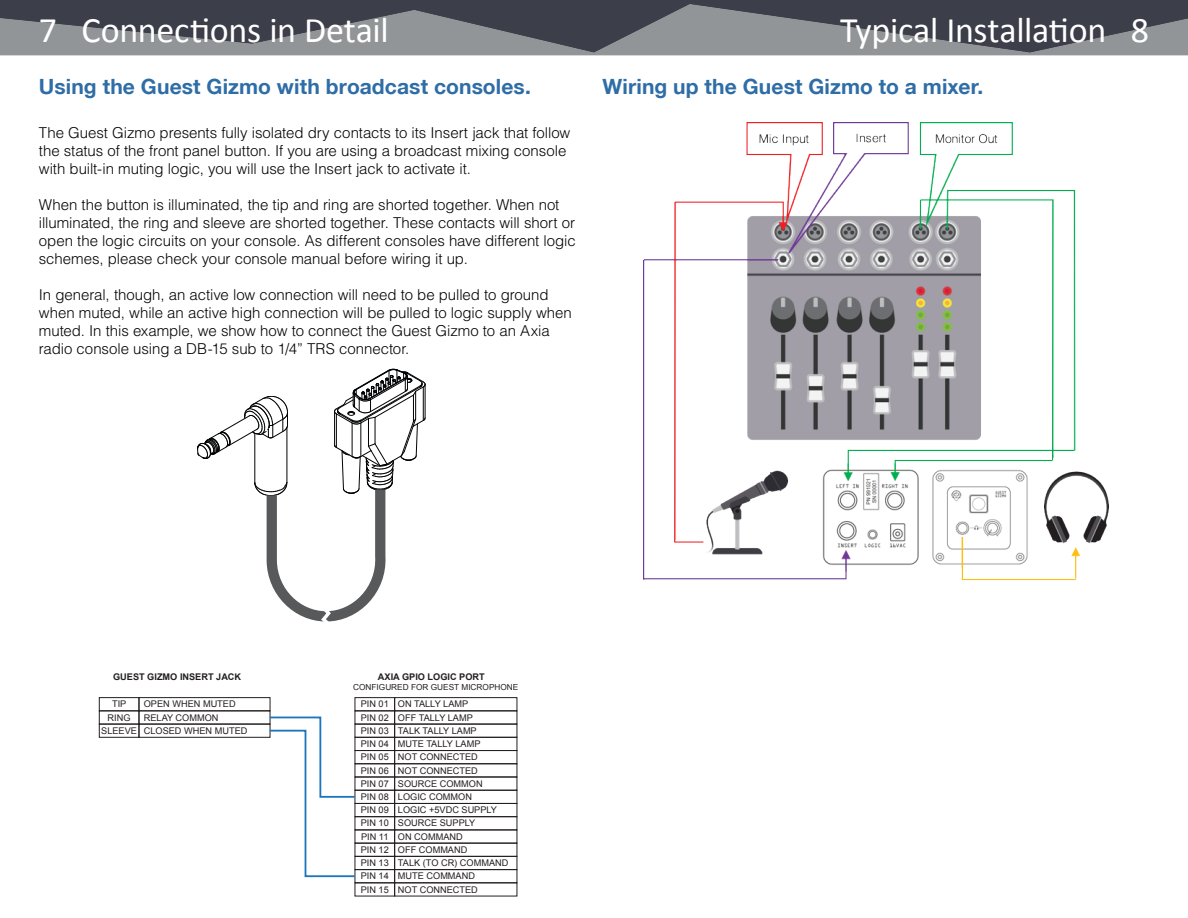
<style>
.page{position:relative;width:1188px;height:918px;background:#fff}
.page>*{position:absolute;margin:0;border:0;box-sizing:border-box;transform-origin:0 0}
.Page_Header{font:36px "Calibri";letter-spacing:-.01em;color:#fff}
.Section_Header{font:700 21px "Helvetica Neue LT";letter-spacing:.005em;color:#2e6da6}
.t1{font:300 15px/18px "Helvetica";letter-spacing:-.005em;color:#020304}
.t2{font:9.15px/13.2px "Arial";color:#231f20}
.t3{font:700 9.15px "Arial";color:#231f20}
.t4{font:8.25px "Arial";color:#231f20}
</style>
<div class="page">
<hr style="left:0;top:0;width:1188px;height:4px;background:#3c3e49">
<svg style="left:0;top:4px;width:1188px;height:51px;background:#66686f"></svg>
<img style="left:644px;top:123px;width:464px;height:458px">
<svg style="left:197px;top:369px;width:229px;height:253px"></svg>
<div style="left:139px;top:697px;width:131px;height:14px;border:1px solid #231f20"></div>
<div style="left:99px;top:697px;width:40px;height:14px;border:1px solid #231f20"></div>
<div style="left:139px;top:724px;width:131px;height:14px;border:1px solid #231f20"></div>
<div style="left:99px;top:724px;width:40px;height:14px;border:1px solid #231f20"></div>
<div style="left:394px;top:697px;width:123px;height:14px;border:1px solid #231f20"></div>
<div style="left:355px;top:697px;width:40px;height:14px;border:1px solid #231f20"></div>
<div style="left:394px;top:724px;width:123px;height:14px;border:1px solid #231f20"></div>
<div style="left:355px;top:724px;width:40px;height:14px;border:1px solid #231f20"></div>
<div style="left:394px;top:737px;width:123px;height:14px;border:1px solid #231f20"></div>
<div style="left:355px;top:737px;width:40px;height:14px;border:1px solid #231f20"></div>
<div style="left:394px;top:750px;width:123px;height:14px;border:1px solid #231f20"></div>
<div style="left:355px;top:750px;width:40px;height:14px;border:1px solid #231f20"></div>
<div style="left:394px;top:764px;width:123px;height:13px;border:1px solid #231f20"></div>
<div style="left:355px;top:763px;width:40px;height:14px;border:1px solid #231f20"></div>
<div style="left:394px;top:777px;width:123px;height:13px;border:1px solid #231f20"></div>
<div style="left:355px;top:777px;width:40px;height:13px;border:1px solid #231f20"></div>
<div style="left:394px;top:790px;width:123px;height:14px;border:1px solid #231f20"></div>
<div style="left:355px;top:790px;width:40px;height:14px;border:1px solid #231f20"></div>
<div style="left:394px;top:803px;width:123px;height:14px;border:1px solid #231f20"></div>
<div style="left:355px;top:803px;width:40px;height:14px;border:1px solid #231f20"></div>
<div style="left:394px;top:816px;width:123px;height:14px;border:1px solid #231f20"></div>
<div style="left:355px;top:816px;width:40px;height:14px;border:1px solid #231f20"></div>
<div style="left:394px;top:843px;width:123px;height:14px;border:1px solid #231f20"></div>
<div style="left:355px;top:843px;width:40px;height:14px;border:1px solid #231f20"></div>
<div style="left:394px;top:856px;width:123px;height:14px;border:1px solid #231f20"></div>
<div style="left:355px;top:856px;width:40px;height:14px;border:1px solid #231f20"></div>
<div style="left:394px;top:869px;width:123px;height:14px;border:1px solid #231f20"></div>
<div style="left:355px;top:869px;width:40px;height:14px;border:1px solid #231f20"></div>
<svg style="left:268px;top:716px;width:89px;height:162px"></svg>
<p class="Page_Header" style="left:39px;top:5px;width:351px">7 Connections in Detail</p>
<p class="Page_Header" style="left:840px;top:5px;width:310px">Typical Installation 8</p>
<p class="Section_Header" style="left:39px;top:74px;width:494px">Using the Guest Gizmo with broadcast consoles.</p>
<p class="t1" style="left:39px;top:123px;width:533px">The Guest Gizmo presents fully isolated dry contacts to its Insert jack that follow the status of the front panel button. If you are using a broadcast mixing console with built-in muting logic, you will use the Insert jack to activate it.</p>
<p class="t1" style="left:39px;top:195px;width:538px">When the button is illuminated, the tip and ring are shorted together. When not illuminated, the ring and sleeve are shorted together. These contacts will short or open the logic circuits on your console. As different consoles have different logic schemes, please check your console manual before wiring it up.</p>
<p class="t1" style="left:39px;top:285px;width:535px">In general, though, an active low connection will need to be pulled to ground when muted, while an active high connection will be pulled to logic supply when muted. In this example, we show how to connect the Guest Gizmo to an Axia radio console using a DB-15 sub to 1/4” TRS connector.</p>
<p class="Section_Header" style="left:603px;top:74px;width:382px">Wiring up the Guest Gizmo to a mixer.</p>
<p class="t3" style="left:113px;top:671px;width:130px">GUEST GIZMO INSERT JACK</p>
<p class="t3" style="left:378px;top:671px;width:108px">AXIA GPIO LOGIC PORT</p>
<p class="t4" style="left:353px;top:682px;width:167px">CONFIGURED FOR GUEST MICROPHONE</p>
<p class="t2" style="left:112px;top:698px;width:16px">TIP</p>
<p class="t2" style="left:144px;top:698px;width:93px">OPEN WHEN MUTED</p>
<p class="t2" style="left:398px;top:698px;width:112px">ON TALLY LAMP<br>OFF TALLY LAMP<br>TALK TALLY LAMP<br>MUTE TALLY LAMP<br>NOT CONNECTED<br>NOT CONNECTED<br>SOURCE COMMON<br>LOGIC COMMON<br>LOGIC +5VDC SUPPLY<br>SOURCE SUPPLY<br>ON COMMAND<br>OFF COMMAND<br>TALK (TO CR) COMMAND<br>MUTE COMMAND<br>NOT CONNECTED</p>
<p class="t2" style="left:361px;top:698px;width:30px;text-align:justify">PIN 01<br>PIN 02<br>PIN 03<br>PIN 04<br>PIN 05<br>PIN 06<br>PIN 07<br>PIN 08<br>PIN 09<br>PIN 10<br>PIN 11<br>PIN 12<br>PIN 13<br>PIN 14<br>PIN 15</p>
<p class="t2" style="left:144px;top:711px;width:105px">RELAY COMMON<br>CLOSED WHEN MUTED</p>
<p class="t2" style="left:108px;top:711px;width:24px">RING</p>
<p class="t2" style="left:101px;top:724px;width:37px">SLEEVE</p>
</div>
